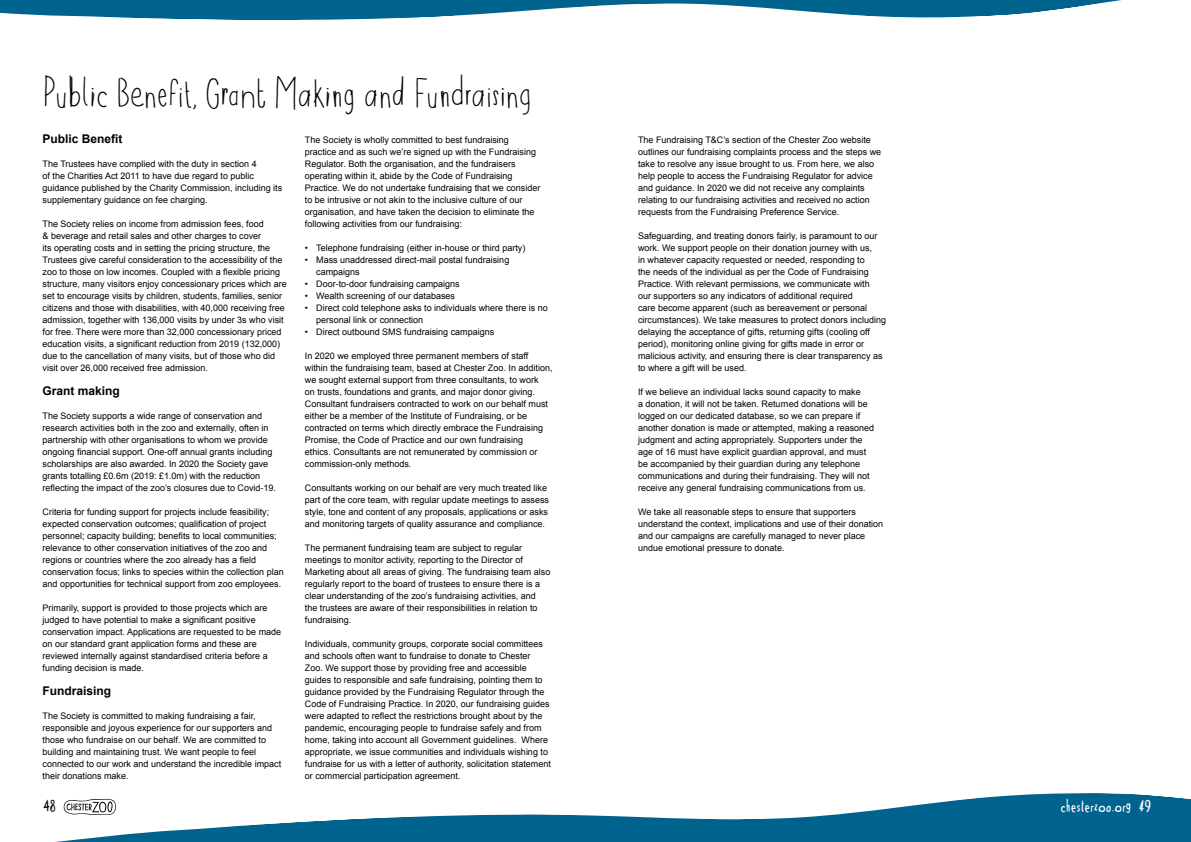
<style>
.page{position:relative;width:1191px;height:842px;background:#fff}
.page>*{position:absolute;margin:0;border:0;box-sizing:border-box;transform-origin:0 0}
.t1{font:40px "Chester Zoo";letter-spacing:-.02em;color:#000}
.t2{font:700 16.2px "Chester Zoo";color:#fff}
.t3{font:700 16.2px "Chester Zoo";color:#000}
.t4{font:700 12px "Arial";color:#000}
.t5{font:9px/12px "Arial";color:#000}
</style>
<div class="page">
<svg style="left:55px;top:793px;width:1136px;height:49px;fill:#00638e"></svg>
<svg style="left:0;top:0;width:1122px;height:20px"></svg>
<h1 class="t1" style="left:43px;top:67px;width:491px">Public Benefit, Grant Making and Fundraising</h1>
<h3 class="t4" style="left:43px;top:131px;width:82px">Public Benefit</h3>
<p class="t5" style="left:43px;top:158px;width:241px">The Trustees have complied with the duty in section 4<br>of the Charities Act 2011 to have due regard to public guidance published by the Charity Commission, including its supplementary guidance on fee charging.</p>
<p class="t5" style="left:43px;top:218px;width:246px">The Society relies on income from admission fees, food<br>&amp; beverage and retail sales and other charges to cover<br>its operating costs and in setting the pricing structure, the Trustees give careful consideration to the accessibility of the zoo to those on low incomes. Coupled with a flexible pricing structure, many visitors enjoy concessionary prices which are set to encourage visits by children, students, families, senior citizens and those with disabilities, with 40,000 receiving free admission, together with 136,000 visits by under 3s who visit for free. There were more than 32,000 concessionary priced education visits, a significant reduction from 2019 (132,000) due to the cancellation of many visits, but of those who did visit over 26,000 received free admission.</p>
<h3 class="t4" style="left:43px;top:383px;width:79px">Grant making</h3>
<p class="t5" style="left:43px;top:410px;width:235px">The Society supports a wide range of conservation and research activities both in the zoo and externally, often in partnership with other organisations to whom we provide ongoing financial support. One-off annual grants including scholarships are also awarded. In 2020 the Society gave grants totalling £0.6m (2019: £1.0m) with the reduction reflecting the impact of the zoo’s closures due to Covid-19.</p>
<p class="t5" style="left:43px;top:506px;width:243px">Criteria for funding support for projects include feasibility; expected conservation outcomes; qualification of project personnel; capacity building; benefits to local communities; relevance to other conservation initiatives of the zoo and regions or countries where the zoo already has a field conservation focus; links to species within the collection plan and opportunities for technical support from zoo employees.</p>
<p class="t5" style="left:43px;top:602px;width:240px">Primarily, support is provided to those projects which are judged to have potential to make a significant positive conservation impact. Applications are requested to be made on our standard grant application forms and these are reviewed internally against standardised criteria before a funding decision is made.</p>
<h3 class="t4" style="left:43px;top:683px;width:70px">Fundraising</h3>
<p class="t5" style="left:43px;top:710px;width:240px">The Society is committed to making fundraising a fair, responsible and joyous experience for our supporters and those who fundraise on our behalf. We are committed to building and maintaining trust. We want people to feel connected to our work and understand the incredible impact their donations make.</p>
<p class="t5" style="left:305px;top:134px;width:237px">The Society is wholly committed to best fundraising practice and as such we’re signed up with the Fundraising Regulator. Both the organisation, and the fundraisers operating within it, abide by the Code of Fundraising Practice. We do not undertake fundraising that we consider to be intrusive or not akin to the inclusive culture of our organisation, and have taken the decision to eliminate the following activities from our fundraising:</p>
<p class="t5" style="left:305px;top:242px;width:222px">• Telephone fundraising (either in-house or third party)</p>
<p class="t5" style="left:316px;top:254px;width:195px;text-indent:-11px">• Mass unaddressed direct-mail postal fundraising campaigns</p>
<p class="t5" style="left:305px;top:278px;width:156px">• Door-to-door fundraising campaigns</p>
<p class="t5" style="left:305px;top:290px;width:152px">• Wealth screening of our databases</p>
<p class="t5" style="left:316px;top:302px;width:233px;text-indent:-11px">• Direct cold telephone asks to individuals where there is no personal link or connection</p>
<p class="t5" style="left:305px;top:326px;width:191px">• Direct outbound SMS fundraising campaigns</p>
<p class="t5" style="left:305px;top:350px;width:249px">In 2020 we employed three permanent members of staff within the fundraising team, based at Chester Zoo. In addition, we sought external support from three consultants, to work<br>on trusts, foundations and grants, and major donor giving.<br>Consultant fundraisers contracted to work on our behalf must either be a member of the Institute of Fundraising, or be contracted on terms which directly embrace the Fundraising Promise, the Code of Practice and our own fundraising<br>ethics. Consultants are not remunerated by commission or commission-only methods.</p>
<p class="t5" style="left:305px;top:482px;width:246px">Consultants working on our behalf are very much treated like part of the core team, with regular update meetings to assess style, tone and content of any proposals, applications or asks and monitoring targets of quality assurance and compliance.</p>
<p class="t5" style="left:305px;top:542px;width:247px">The permanent fundraising team are subject to regular meetings to monitor activity, reporting to the Director of Marketing about all areas of giving. The fundraising team also regularly report to the board of trustees to ensure there is a clear understanding of the zoo’s fundraising activities, and the trustees are aware of their responsibilities in relation to fundraising.</p>
<p class="t5" style="left:305px;top:638px;width:247px">Individuals, community groups, corporate social committees and schools often want to fundraise to donate to Chester<br>Zoo. We support those by providing free and accessible guides to responsible and safe fundraising, pointing them to guidance provided by the Fundraising Regulator through the Code of Fundraising Practice. In 2020, our fundraising guides were adapted to reflect the restrictions brought about by the pandemic, encouraging people to fundraise safely and from home, taking into account all Government guidelines. Where appropriate, we issue communities and individuals wishing to fundraise for us with a letter of authority, solicitation statement or commercial participation agreement.</p>
<p class="t5" style="left:638px;top:134px;width:245px">The Fundraising T&amp;C’s section of the Chester Zoo website outlines our fundraising complaints process and the steps we take to resolve any issue brought to us. From here, we also help people to access the Fundraising Regulator for advice and guidance. In 2020 we did not receive any complaints relating to our fundraising activities and received no action requests from the Fundraising Preference Service.</p>
<p class="t5" style="left:638px;top:230px;width:250px">Safeguarding, and treating donors fairly, is paramount to our work. We support people on their donation journey with us,<br>in whatever capacity requested or needed, responding to<br>the needs of the individual as per the Code of Fundraising Practice. With relevant permissions, we communicate with<br>our supporters so any indicators of additional required<br>care become apparent (such as bereavement or personal circumstances). We take measures to protect donors including delaying the acceptance of gifts, returning gifts (cooling off period), monitoring online giving for gifts made in error or malicious activity, and ensuring there is clear transparency as to where a gift will be used.</p>
<p class="t5" style="left:638px;top:386px;width:238px">If we believe an individual lacks sound capacity to make<br>a donation, it will not be taken. Returned donations will be logged on our dedicated database, so we can prepare if another donation is made or attempted, making a reasoned judgment and acting appropriately. Supporters under the age of 16 must have explicit guardian approval, and must be accompanied by their guardian during any telephone communications and during their fundraising. They will not receive any general fundraising communications from us.</p>
<p class="t5" style="left:638px;top:506px;width:247px">We take all reasonable steps to ensure that supporters understand the context, implications and use of their donation and our campaigns are carefully managed to never place undue emotional pressure to donate.</p>
<h2 class="t3" style="left:43px;top:797px;width:14px">48</h2>
<h2 class="t2" style="left:1060px;top:797px;width:92px">chesterzoo.org 49</h2>
</div>
